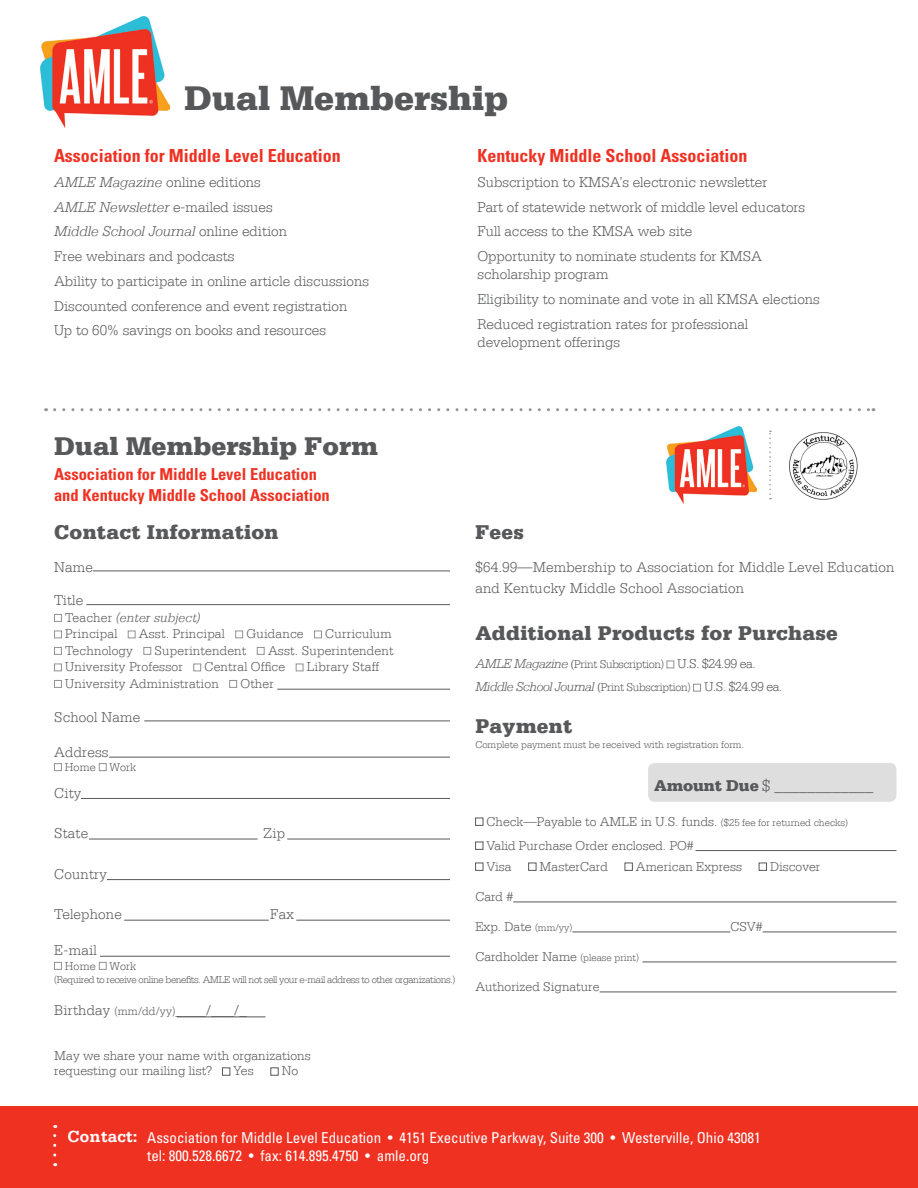
<style>
.page{position:relative;width:918px;height:1188px;background:#fff}
.page>*{position:absolute;margin:0;border:0;box-sizing:border-box;transform-origin:0 0}
.t1{font:900 36px "Serifa LT";color:#57585a}
.t2{font:900 27px "Serifa LT";color:#57585a}
.t3{font:900 21px "Serifa LT";letter-spacing:.01em;color:#57585a}
.t4{font:700 condensed 18px "Univers LT Std";color:#ef3122}
.t5{font:700 16.95px "Serifa LT";letter-spacing:.01em;color:#fff}
.t6{font:700 condensed 16.5px/21px "Univers LT Std";color:#ef3122}
.t7{font:300 16.5px "Serifa LT";color:#57585a}
.t8{font:300 15px/24.8px "Serifa LT";color:#57585a}
.t9{font:condensed 15px/18px "Univers LT Std";color:#fff}
.t10{font:300 13.5px/16.5px "Serifa LT";color:#57585a}
.t11{font:italic 300 13.5px "Serifa LT";letter-spacing:-.03em;color:#57585a}
.t12{font:300 12px "Serifa LT";letter-spacing:-.03em;color:#57585a}
.t13{font:300 12px "Serifa LT";letter-spacing:.01em;color:#57585a}
.t14{font:300 10.5px "Serifa LT";letter-spacing:-.04em;color:#57585a}
.t15{font:300 10.5px "Serifa LT";color:#57585a}
.s1{font-style:italic}
.s2{font-size:12px}
.s3{font-style:italic;font-size:13.5px}
.s4{font-family:"Minion Pro";font-weight:400}
.s5{font-size:13.5px}
.s6{font-family:"Minion Pro";font-weight:400;font-style:normal;font-size:12px}
.s7{font-style:normal;font-size:12px}
.s8{font-style:normal}
.s9{font-weight:900}
.s10{font-size:10.5px}
</style>
<div class="page">
<div style="left:0;top:1107px;width:918px;height:81px;background:#ef3122"></div>
<svg style="left:53px;top:1125px;width:3px;height:30px"></svg>
<img style="left:40px;top:17px;width:129px;height:110px">
<svg style="left:55px;top:408px;width:819px;height:3px"></svg>
<div style="left:54px;top:614px;width:8px;height:8px;border:1px solid #919295"></div>
<div style="left:54px;top:631px;width:8px;height:7px;border:1px solid #919295"></div>
<div style="left:128px;top:631px;width:7px;height:7px;border:1px solid #919295"></div>
<div style="left:236px;top:631px;width:7px;height:7px;border:1px solid #919295"></div>
<div style="left:314px;top:631px;width:8px;height:7px;border:1px solid #919295"></div>
<div style="left:54px;top:647px;width:8px;height:8px;border:1px solid #919295"></div>
<div style="left:144px;top:647px;width:7px;height:8px;border:1px solid #919295"></div>
<div style="left:257px;top:647px;width:7px;height:8px;border:1px solid #919295"></div>
<div style="left:54px;top:664px;width:8px;height:7px;border:1px solid #919295"></div>
<div style="left:194px;top:664px;width:7px;height:7px;border:1px solid #919295"></div>
<div style="left:296px;top:664px;width:7px;height:7px;border:1px solid #919295"></div>
<div style="left:54px;top:680px;width:8px;height:8px;border:1px solid #919295"></div>
<div style="left:230px;top:680px;width:7px;height:8px;border:1px solid #919295"></div>
<div style="left:54px;top:763px;width:8px;height:8px;border:1px solid #919295"></div>
<div style="left:99px;top:763px;width:7px;height:8px;border:1px solid #919295"></div>
<div style="left:54px;top:962px;width:8px;height:8px;border:1px solid #919295"></div>
<div style="left:99px;top:962px;width:7px;height:8px;border:1px solid #919295"></div>
<hr style="left:513px;top:902px;width:383px;height:1px;background:#57585a">
<hr style="left:572px;top:932px;width:158px;height:1px;background:#57585a">
<hr style="left:763px;top:932px;width:133px;height:1px;background:#57585a">
<hr style="left:642px;top:962px;width:254px;height:1px;background:#57585a">
<hr style="left:600px;top:992px;width:297px;height:1px;background:#57585a">
<div style="left:667px;top:661px;width:7px;height:7px;border:1px solid #919295"></div>
<div style="left:693px;top:684px;width:8px;height:7px;border:1px solid #919295"></div>
<div style="left:475px;top:818px;width:8px;height:8px;border:1px solid #57585a"></div>
<div style="left:475px;top:842px;width:8px;height:8px;border:1px solid #57585a"></div>
<div style="left:475px;top:863px;width:8px;height:8px;border:1px solid #57585a"></div>
<div style="left:528px;top:863px;width:8px;height:8px;border:1px solid #57585a"></div>
<div style="left:625px;top:863px;width:8px;height:8px;border:1px solid #57585a"></div>
<div style="left:759px;top:863px;width:8px;height:8px;border:1px solid #57585a"></div>
<hr style="left:93px;top:571px;width:357px;height:1px;background:#57585a">
<hr style="left:86px;top:604px;width:364px;height:1px;background:#57585a">
<hr style="left:277px;top:689px;width:173px;height:1px;background:#57585a">
<hr style="left:144px;top:721px;width:306px;height:1px;background:#57585a">
<div style="left:222px;top:1068px;width:8px;height:7px;border:1px solid #57585a"></div>
<hr style="left:109px;top:757px;width:341px;height:1px;background:#57585a">
<hr style="left:81px;top:798px;width:369px;height:1px;background:#57585a">
<hr style="left:89px;top:839px;width:169px;height:1px;background:#57585a">
<hr style="left:287px;top:839px;width:163px;height:1px;background:#57585a">
<hr style="left:107px;top:879px;width:343px;height:1px;background:#57585a">
<hr style="left:124px;top:920px;width:145px;height:1px;background:#57585a">
<hr style="left:296px;top:920px;width:154px;height:1px;background:#57585a">
<hr style="left:100px;top:956px;width:350px;height:1px;background:#57585a">
<hr style="left:177px;top:1017px;width:89px;height:1px;background:#57585a">
<div style="left:648px;top:763px;width:248px;height:39px;background:#dededf;border-radius:7px"></div>
<hr style="left:695px;top:850px;width:202px;height:1px;background:#57585a">
<img style="left:667px;top:427px;width:89px;height:76px">
<svg style="left:769px;top:430px;width:2px;height:69px"></svg>
<img style="left:789px;top:432px;width:69px;height:68px">
<h1 class="t1" style="left:184px;top:77px;width:326px">Dual Membership</h1>
<p class="t4" style="left:54px;top:145px;width:288px">Association for Middle Level Education</p>
<p class="t8" style="left:54px;top:170px;width:317px"><span class="s1">AMLE Magazine</span> online editions<br><span class="s1">AMLE Newsletter</span> e-mailed issues<br><span class="s1">Middle School Journal</span> online edition<br>Free webinars and podcasts<br>Ability to participate in online article discussions Discounted conference and event registration Up to 60% savings on books and resources</p>
<p class="t4" style="left:477px;top:145px;width:271px">Kentucky Middle School Association</p>
<p class="t8" style="left:477px;top:170px;width:329px">Subscription to KMSA’s electronic newsletter<br>Part of statewide network of middle level educators Full access to the KMSA web site<br>Opportunity to nominate students for KMSA</p>
<p class="t8" style="left:477px;top:262px;width:344px">scholarship program<br>Eligibility to nominate and vote in all KMSA elections<br>Reduced registration rates for professional</p>
<p class="t8" style="left:477px;top:329px;width:144px">development offerings</p>
<h2 class="t2" style="left:54px;top:430px;width:326px">Dual Membership Form</h2>
<p class="t6" style="left:54px;top:464px;width:277px">Association for Middle Level Education and Kentucky Middle School Association</p>
<h3 class="t3" style="left:54px;top:520px;width:226px">Contact Information</h3>
<p class="t8" style="left:54px;top:555px;width:40px">Name</p>
<p class="t8" style="left:54px;top:588px;width:30px">Title</p>
<p class="t10" style="left:65px;top:609px;width:137px">Teacher <span class="s1">(enter subject)<br></span>Principal</p>
<p class="t10" style="left:139px;top:626px;width:87px">Asst. Principal</p>
<p class="t10" style="left:246px;top:626px;width:59px">Guidance</p>
<p class="t10" style="left:325px;top:626px;width:68px">Curriculum</p>
<p class="t10" style="left:65px;top:642px;width:69px">Technology</p>
<p class="t10" style="left:155px;top:642px;width:93px">Superintendent</p>
<p class="t10" style="left:268px;top:642px;width:127px">Asst. Superintendent</p>
<p class="t10" style="left:65px;top:659px;width:119px">University Professor</p>
<p class="t10" style="left:205px;top:659px;width:82px">Central Office</p>
<p class="t10" style="left:307px;top:659px;width:74px">Library Staff</p>
<p class="t10" style="left:65px;top:675px;width:155px">University Administration</p>
<p class="t10" style="left:240px;top:675px;width:35px">Other</p>
<p class="t8" style="left:54px;top:705px;width:88px">School Name</p>
<p class="t8" style="left:54px;top:739px;width:56px">Address</p>
<p class="t13" style="left:65px;top:760px;width:73px">Home Work</p>
<p class="t8" style="left:54px;top:781px;width:29px">City</p>
<p class="t8" style="left:54px;top:821px;width:35px">State</p>
<p class="t8" style="left:263px;top:821px;width:23px">Zip</p>
<p class="t8" style="left:54px;top:862px;width:54px">Country</p>
<p class="t8" style="left:54px;top:902px;width:69px">Telephone</p>
<p class="t8" style="left:270px;top:902px;width:25px">Fax</p>
<p class="t8" style="left:54px;top:938px;width:44px">E-mail</p>
<p class="t13" style="left:65px;top:959px;width:73px">Home Work</p>
<p class="t14" style="left:54px;top:974px;width:403px">(Required to receive online benefits. AMLE will not sell your e-mail address to other organizations.)</p>
<p class="t8" style="left:54px;top:998px;width:194px">Birthday <span class="s2">(mm/dd/yy)</span>____/___/_</p>
<p class="t10" style="left:54px;top:1049px;width:258px;line-height:15px">May we share your name with organizations requesting our mailing list?</p>
<p class="t10" style="left:233px;top:1063px;width:22px">Yes</p>
<p class="t10" style="left:282px;top:1063px;width:18px">No</p>
<h3 class="t3" style="left:475px;top:520px;width:50px">Fees</h3>
<p class="t8" style="left:475px;top:557px;width:421px;line-height:21px">$64.99—Membership to Association for Middle Level Education and Kentucky Middle School Association</p>
<h3 class="t3" style="left:475px;top:620px;width:364px">Additional Products for Purchase</h3>
<p class="t12" style="left:475px;top:657px;width:282px"><span class="s3">AMLE Magazine</span> <span class="s4">(</span>Print Subscription) <span class="s5">U.S. $24.99 ea.</span></p>
<p class="t11" style="left:475px;top:679px;width:309px">Middle School Journal <span class="s6">(</span><span class="s7">Print Subscription)</span> <span class="s8">U.S. $24.99 ea.</span></p>
<h3 class="t3" style="left:475px;top:713px;width:98px">Payment</h3>
<p class="t15" style="left:475px;top:738px;width:270px">Complete payment must be received with registration form.</p>
<p class="t7" style="left:654px;top:776px;width:221px"><span class="s9">Amount Due</span> $ ____________</p>
<p class="t10" style="left:487px;top:809px;width:363px;line-height:24px">Check—Payable to AMLE in U.S. funds. <span class="s10">($25 fee for returned checks)<br></span>Valid Purchase Order enclosed. PO#</p>
<p class="t10" style="left:487px;top:858px;width:27px">Visa</p>
<p class="t10" style="left:540px;top:858px;width:70px">MasterCard</p>
<p class="t10" style="left:636px;top:858px;width:108px">American Express</p>
<p class="t10" style="left:770px;top:858px;width:52px">Discover</p>
<p class="t10" style="left:475px;top:888px;width:39px">Card #</p>
<p class="t10" style="left:475px;top:918px;width:98px">Exp. Date <span class="s10">(mm/yy)</span></p>
<p class="t10" style="left:730px;top:918px;width:34px">CSV#</p>
<p class="t10" style="left:475px;top:948px;width:165px">Cardholder Name <span class="s10">(please print)</span></p>
<p class="t10" style="left:475px;top:978px;width:126px">Authorized Signature</p>
<p class="t5" style="left:68px;top:1126px;width:72px">Contact:</p>
<p class="t9" style="left:147px;top:1128px;width:615px">Association for Middle Level Education • 4151 Executive Parkway, Suite 300 • Westerville, Ohio 43081 tel: 800.528.6672 • fax: 614.895.4750 • amle.org</p>
</div>
